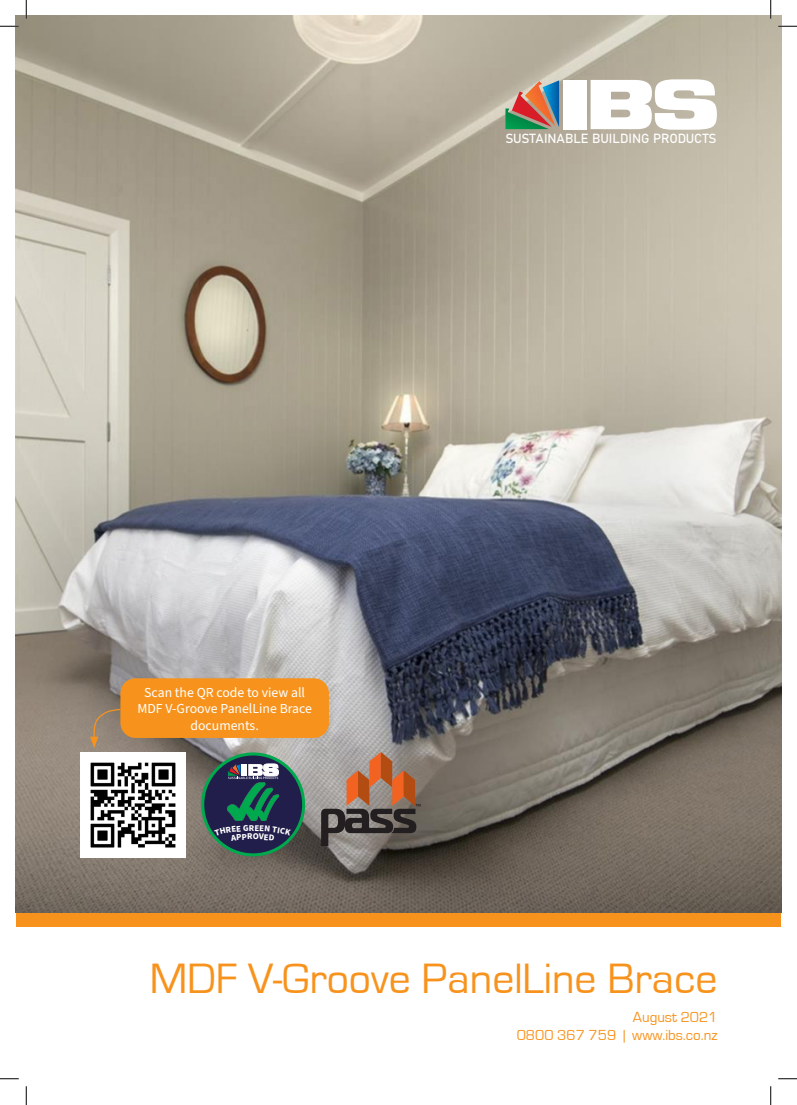
<style>
.page{position:relative;width:797px;height:1105px;background:#fff}
.page>*{position:absolute;margin:0;border:0;box-sizing:border-box;transform-origin:0 0}
.t1{font:43.75px "Eurostile";color:#f7931d}
.t2{font:15px "Eurostile";color:#f7931d}
.t3{font:13.75px/16.5px "Source Sans Pro";color:#fff;text-align:center}
.t4{font:13px "Bahnschrift";letter-spacing:-.005em;color:#fff}
.t5{font:9px "Myriad Pro";color:#231f20}
</style>
<div class="page">
<div style="left:16px;top:898px;width:764px;height:28px;background:#f7931d"></div>
<img style="left:16px;top:16px;width:765px;height:896px">
<svg style="left:505px;top:80px;width:54px;height:49px;background:#928475"></svg>
<svg style="left:590px;top:79px;width:127px;height:51px"></svg>
<div style="left:563px;top:80px;width:23px;height:49px;background:#fff"></div>
<img style="left:80px;top:752px;width:105px;height:105px">
<svg style="left:90px;top:708px;width:32px;height:40px"></svg>
<div style="left:120px;top:678px;width:209px;height:60px;background:#f7931d;border-radius:15px"></div>
<div style="left:203px;top:754px;width:100px;height:101px;background:#211e4b;border-radius:50%"></div>
<div style="left:201px;top:752px;width:104px;height:104px;border:3px solid #00a94e;border-radius:50%"></div>
<img style="left:228px;top:783px;width:50px;height:38px">
<svg style="left:228px;top:764px;width:50px;height:15px"></svg>
<svg style="left:321px;top:752px;width:95px;height:94px;background:#8c6f60"></svg>
<svg style="left:0;top:26px;width:19px;height:1px"></svg>
<svg style="left:778px;top:26px;width:19px;height:1px"></svg>
<svg style="left:0;top:1078px;width:19px;height:1px"></svg>
<svg style="left:778px;top:1078px;width:19px;height:1px"></svg>
<svg style="left:26px;top:0;width:1px;height:19px"></svg>
<svg style="left:26px;top:1086px;width:1px;height:19px"></svg>
<svg style="left:770px;top:0;width:1px;height:19px"></svg>
<svg style="left:770px;top:1086px;width:1px;height:19px"></svg>
<svg style="left:214px;top:834px;width:77px;height:7px"></svg>
<p class="t4" style="left:505px;top:128px;width:213px">SUSTAINABLE BUILDING PRODUCTS</p>
<p class="t3" style="left:137px;top:684px;width:176px">Scan the QR code to view all<br>MDF V-Groove PanelLine Brace documents.</p>
<p class="t5" style="left:415px;top:801px;width:7px">™</p>
<p class="t1" style="left:150px;top:955px;width:569px">MDF V-Groove PanelLine Brace</p>
<p class="t2" style="left:633px;top:1009px;width:86px">August 2021</p>
<p class="t2" style="left:516px;top:1027px;width:202px">0800 367 759 | www.ibs.co.nz</p>
</div>
